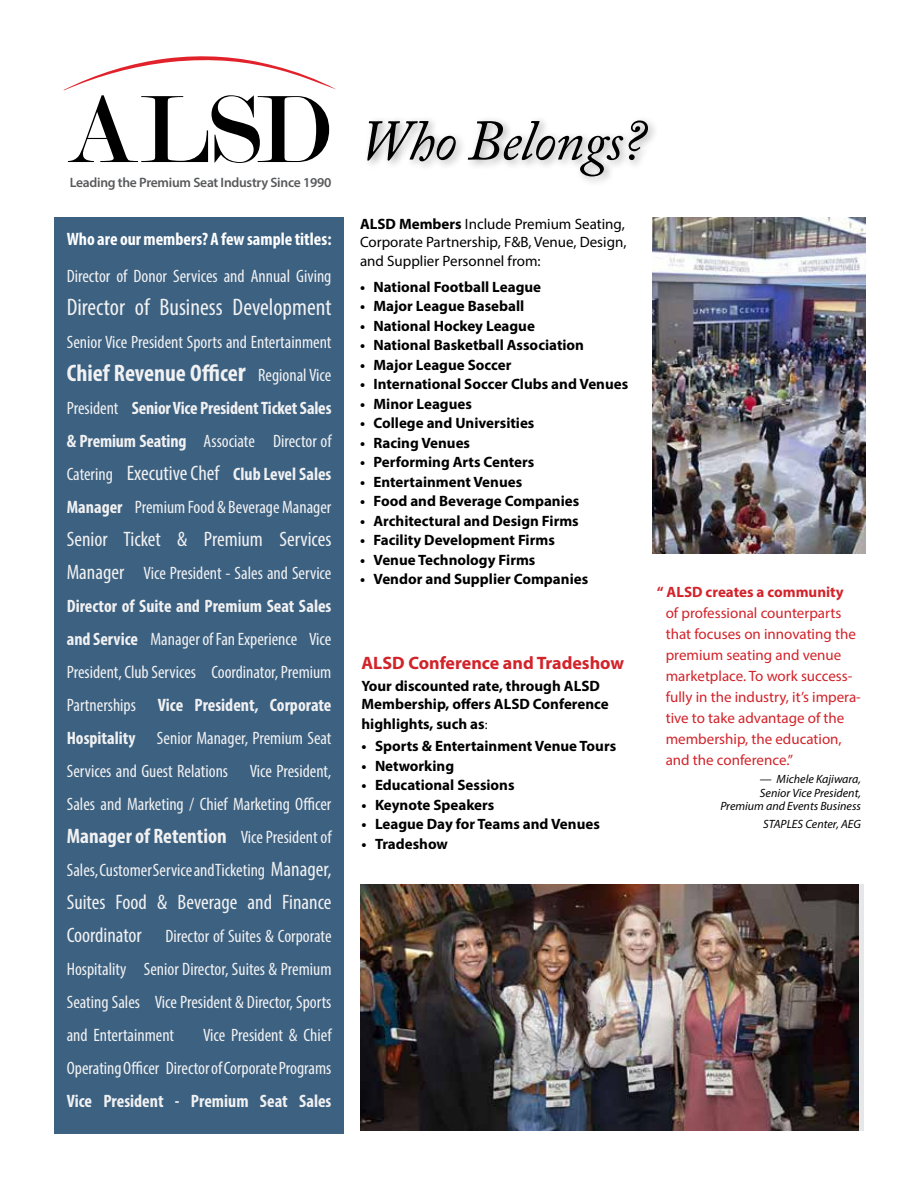
<style>
.page{position:relative;width:918px;height:1188px;background:#fff}
.page>*{position:absolute;margin:0;border:0;box-sizing:border-box;transform-origin:0 0}
.t1{font:italic 57px "Adobe Caslon Pro";letter-spacing:-.02em;color:#000}
.t2{font:700 condensed 24px "Myriad Pro";color:#f1f1f2}
.t3{font:condensed 24px "Myriad Pro";color:#f1f1f2}
.t4{font:condensed 21px/33px "Myriad Pro";color:#f1f1f2}
.t5{font:700 condensed 21px "Myriad Pro";color:#f1f1f2}
.t6{font:condensed 18px/33px "Myriad Pro";color:#f1f1f2;text-align:justify}
.t7{font:700 condensed 18px/33px "Myriad Pro";color:#f1f1f2;text-align:justify}
.t8{font:700 condensed 18px "Myriad Pro";color:#fff}
.t9{font:700 18px "Myriad Pro";color:#d2232a}
.t10{font:700 15px/18px "Myriad Pro";color:#000}
.t11{font:15px/21px "Myriad Pro";color:#d2232a}
.t12{font:15px/18px "Myriad Pro";color:#000}
.t13{font:700 15px "Myriad Pro";color:#d2232a}
.t14{font:600 13.65px "Myriad Pro";letter-spacing:-.02em;color:#58595b}
.t15{font:italic 12px/13.5px "Myriad Pro";color:#000;text-align:right}
.s1{font-size:27px}
.s2{font-weight:400;font-size:18px}
.s3{font-weight:400}
.s4{font-weight:400;font-size:21px}
.s5{font-size:21px}
.s6{font-weight:700}
.s7{font-weight:400;font-size:13.5px}
.s8{font-style:normal}
</style>
<div class="page">
<div style="left:54px;top:217px;width:290px;height:917px;background:#3c6181"></div>
<div style="left:363px;top:116px;width:295px;height:71px;background:#000;opacity:.35"></div>
<img style="left:360px;top:885px;width:499px;height:246px">
<svg style="left:64px;top:56px;width:272px;height:107px"></svg>
<img style="left:652px;top:217px;width:213px;height:336px">
<p class="t14" style="left:70px;top:174px;width:263px">Leading the Premium Seat Industry Since 1990</p>
<p class="t8" style="left:67px;top:227px;width:266px">Who are our members? A few sample titles:</p>
<p class="t6" style="left:67px;top:259px;width:266px">Director of Donor Services and Annual Giving</p>
<h2 class="t3" style="left:67px;top:293px;width:266px">Director of Business Development</h2>
<p class="t6" style="left:67px;top:325px;width:266px">Senior Vice President Sports and Entertainment</p>
<h2 class="t2" style="left:67px;top:358px;width:266px">Chief Revenue Office<span class="s1">r</span> <span class="s2">Regional Vice</span></h2>
<p class="t7" style="left:67px;top:391px;width:266px"><span class="s3">President</span> Senior Vice President Ticket Sales &amp; Premium Seating <span class="s3">Associate Director of Catering</span> <span class="s4">Executive Chef</span> Club Level Sales Manager <span class="s3">Premium Food &amp; Beverage Manager</span></p>
<p class="t4" style="left:67px;top:522px;width:266px">Senior Ticket &amp; Premium Services</p>
<p class="t6" style="left:67px;top:556px;width:266px"><span class="s5">Manager</span> Vice President - Sales and Service <span class="s6">Director of Suite and Premium Seat Sales and Service</span> Manager of Fan Experience Vice President, Club Services Coordinator, Premium Partnerships <span class="s6">Vice President, Corporate Hospitality</span> Senior Manager, Premium Seat Services and Guest Relations Vice President, Sales and Marketing / Chief Marketing Officer</p>
<p class="t5" style="left:67px;top:823px;width:266px">Manager of Retention <span class="s2">Vice President of</span></p>
<p class="t6" style="left:67px;top:853px;width:266px">Sales, Customer Service and Ticketing <span class="s5">Manager,</span></p>
<p class="t4" style="left:67px;top:885px;width:266px">Suites Food &amp; Beverage and Finance<br>Coordinator</p>
<p class="t6" style="left:67px;top:919px;width:266px;text-indent:99px">Director of Suites &amp; Corporate Hospitality Senior Director, Suites &amp; Premium Seating Sales Vice President &amp; Director, Sports and Entertainment</p>
<p class="t6" style="left:67px;top:1018px;width:266px;text-align:right">Vice President &amp; Chief<br>Operating Officer Director of Corporate Programs</p>
<p class="t7" style="left:67px;top:1084px;width:266px">Vice President - Premium Seat Sales</p>
<h1 class="t1" style="left:359px;top:107px;width:289px">Who Belongs?</h1>
<p class="t12" style="left:360px;top:214px;width:268px"><span class="s6">ALSD Members</span> Include Premium Seating,<br>Corporate Partnership, F&amp;B, Venue, Design,</p>
<p class="t12" style="left:360px;top:252px;width:182px">and Supplier Personnel from:</p>
<p class="t10" style="left:360px;top:277px;width:183px">• National Football League</p>
<p class="t10" style="left:360px;top:296px;width:166px">• Major League Baseball</p>
<p class="t10" style="left:360px;top:316px;width:176px">• National Hockey League</p>
<p class="t10" style="left:360px;top:335px;width:226px">• National Basketball Association</p>
<p class="t10" style="left:360px;top:355px;width:153px">• Major League Soccer</p>
<p class="t10" style="left:360px;top:374px;width:270px">• International Soccer Clubs and Venues</p>
<p class="t10" style="left:360px;top:394px;width:113px">• Minor Leagues</p>
<p class="t10" style="left:360px;top:413px;width:176px">• College and Universities</p>
<p class="t10" style="left:360px;top:433px;width:112px">• Racing Venues</p>
<p class="t10" style="left:360px;top:452px;width:176px">• Performing Arts Centers</p>
<p class="t10" style="left:360px;top:472px;width:164px">• Entertainment Venues</p>
<p class="t10" style="left:360px;top:491px;width:221px">• Food and Beverage Companies</p>
<p class="t10" style="left:360px;top:511px;width:220px">• Architectural and Design Firms</p>
<p class="t10" style="left:360px;top:530px;width:196px">• Facility Development Firms</p>
<p class="t10" style="left:360px;top:550px;width:177px">• Venue Technology Firms</p>
<p class="t10" style="left:360px;top:569px;width:230px">• Vendor and Supplier Companies</p>
<p class="t9" style="left:362px;top:651px;width:264px">ALSD Conference and Tradeshow</p>
<p class="t10" style="left:362px;top:676px;width:249px">Your discounted rate, through ALSD<br>Membership, offers ALSD Conference</p>
<p class="t10" style="left:362px;top:714px;width:128px">highlights, such as<span class="s7">:</span></p>
<p class="t10" style="left:362px;top:736px;width:256px">• Sports &amp; Entertainment Venue Tours</p>
<p class="t10" style="left:362px;top:756px;width:94px">• Networking</p>
<p class="t10" style="left:362px;top:775px;width:155px">• Educational Sessions</p>
<p class="t10" style="left:362px;top:795px;width:134px">• Keynote Speakers</p>
<p class="t10" style="left:362px;top:814px;width:240px">• League Day for Teams and Venues</p>
<p class="t10" style="left:362px;top:834px;width:88px">• Tradeshow</p>
<p class="t13" style="left:657px;top:582px;width:188px">“ ALSD creates a community</p>
<p class="t11" style="left:666px;top:603px;width:197px">of professional counterparts that focuses on innovating the premium seating and venue marketplace. To work success&shy;fully in the industry, it’s impera&shy;tive to take advantage of the membership, the education, and the conference.”</p>
<p class="t15" style="left:720px;top:772px;width:142px"><span class="s8">—</span> Michele Kajiwara,<br>Senior Vice President,<br>Premium and Events Business</p>
<p class="t15" style="left:763px;top:817px;width:99px">STAPLES Center, AEG</p>
</div>
